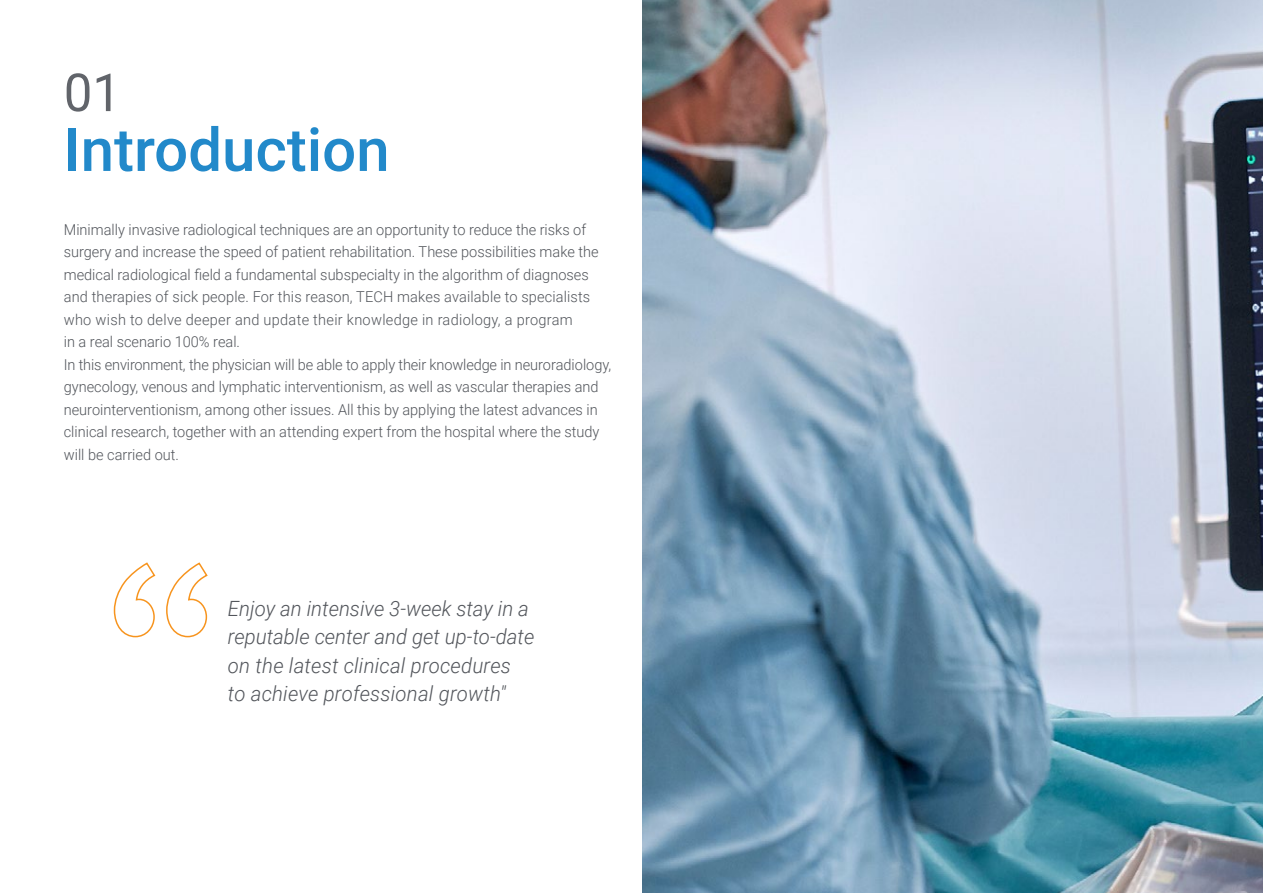
<style>
.page{position:relative;width:1263px;height:893px;background:#fff}
.page>*{position:absolute;margin:0;border:0;box-sizing:border-box;transform-origin:0 0}
.t1{font:500 60px "Roboto";color:#2289ca}
.t2{font:52.5px "Roboto";color:#61646a}
.t3{font:italic 300 21px/28.5px "Roboto";color:#52555b}
.t4{font:300 15px/22.5px "Roboto";color:#52555b}
</style>
<div class="page">
<svg style="left:113px;top:562px;width:95px;height:76px"></svg>
<img style="left:642px;top:0;width:621px;height:893px">
<h2 class="t2" style="left:64px;top:56px;width:59px">01</h2>
<h1 class="t1" style="left:64px;top:108px;width:327px">Introduction</h1>
<p class="t4" style="left:64px;top:217px;width:549px">Minimally invasive radiological techniques are an opportunity to reduce the risks of surgery and increase the speed of patient rehabilitation. These possibilities make the medical radiological field a fundamental subspecialty in the algorithm of diagnoses and therapies of sick people. For this reason, TECH makes available to specialists who wish to delve deeper and update their knowledge in radiology, a program<br>in a real scenario 100% real.<br>In this environment, the physician will be able to apply their knowledge in neuroradiology, gynecology, venous and lymphatic interventionism, as well as vascular therapies and neurointerventionism, among other issues. All this by applying the latest advances in clinical research, together with an attending expert from the hospital where the study will be carried out.</p>
<h3 class="t3" style="left:228px;top:593px;width:308px">Enjoy an intensive 3-week stay in a reputable center and get up-to-date on the latest clinical procedures<br>to achieve professional growth"</h3>
</div>
